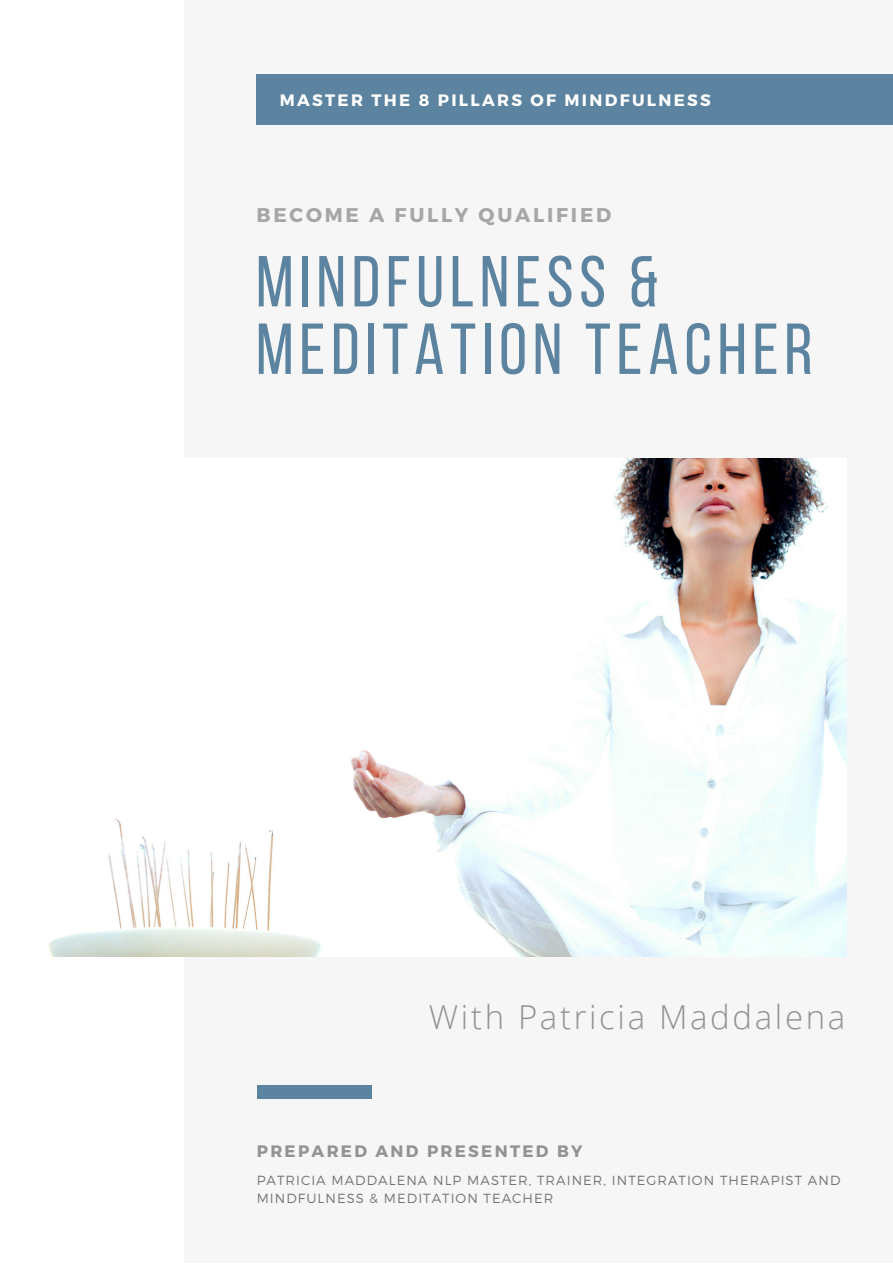
<style>
.page{position:relative;width:893px;height:1264px;background:#fff}
.page>*{position:absolute;margin:0;border:0;box-sizing:border-box;transform-origin:0 0}
.t1{font:72px/67.5px "Bebas Neue";letter-spacing:.08em;color:#5c84a0}
.t2{font:300 33px "Open Sans";letter-spacing:.08em;color:#929292}
.t3{font:700 19.8px "Montserrat";letter-spacing:.14em;color:#a6a6a6}
.t4{font:700 16.5px "Montserrat";letter-spacing:.14em;color:#fff}
.t5{font:700 16.5px "Montserrat";letter-spacing:.14em;color:#929292}
.t6{font:300 13.2px/18px "Montserrat";letter-spacing:.08em;color:#737373}
</style>
<div class="page">
<div style="left:0;top:0;width:892px;height:1262px;background:#f6f6f6"></div>
<div style="left:0;top:0;width:183px;height:1262px;background:#fff"></div>
<img style="left:48px;top:459px;width:798px;height:497px">
<div style="left:257px;top:1085px;width:114px;height:13px;background:#5c84a0"></div>
<div style="left:257px;top:74px;width:635px;height:51px;background:#5c84a0"></div>
<p class="t4" style="left:280px;top:89px;width:432px">MASTER THE 8 PILLARS OF MINDFULNESS</p>
<h3 class="t3" style="left:256px;top:202px;width:356px">BECOME A FULLY QUALIFIED</h3>
<h1 class="t1" style="left:256px;top:255px;width:558px">MINDFULNESS &amp;<br>MEDITATION TEACHER</h1>
<h2 class="t2" style="left:429px;top:993px;width:418px">With Patricia Maddalena</h2>
<p class="t5" style="left:257px;top:1140px;width:327px">PREPARED AND PRESENTED BY</p>
<p class="t6" style="left:257px;top:1170px;width:585px">PATRICIA MADDALENA NLP MASTER, TRAINER, INTEGRATION THERAPIST AND<br>MINDFULNESS &amp; MEDITATION TEACHER</p>
</div>
